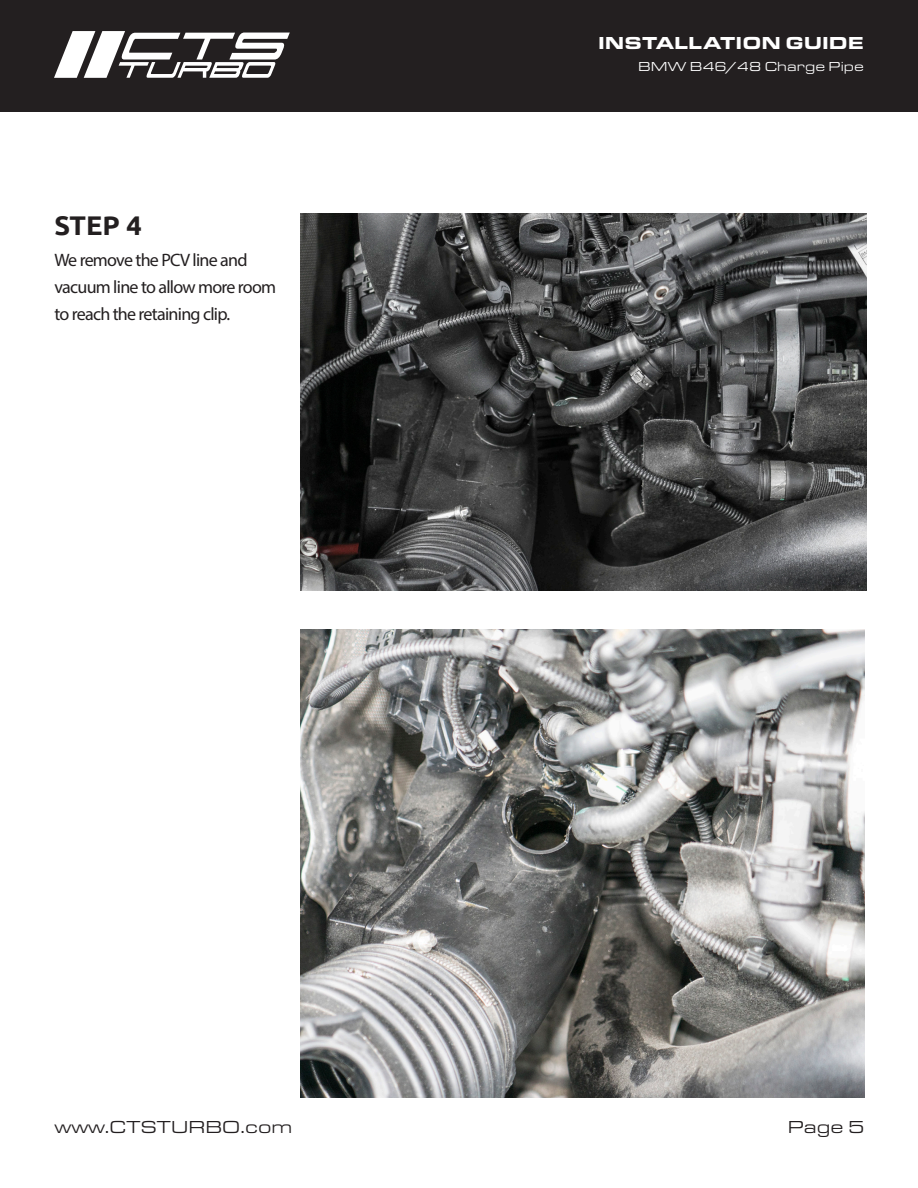
<style>
.page{position:relative;width:918px;height:1188px;background:#fff}
.page>*{position:absolute;margin:0;border:0;box-sizing:border-box;transform-origin:0 0}
.Ubuntu-Header{font:700 27px "Ubuntu";color:#231f20}
.Ubuntu-Text_Body{font:18px/27px "Myriad Pro";letter-spacing:-.04em;color:#231f20}
.t1{font:18px "Eurostile Ext";color:#231f20}
.t2{font:900 18px "Eurostile Ext";color:#fff}
.t3{font:13.5px "Eurostile Ext";color:#fff}
</style>
<div class="page">
<div style="left:1px;top:0;width:917px;height:112px;background:#231f20"></div>
<svg style="left:54px;top:31px;width:236px;height:47px"></svg>
<img style="left:300px;top:214px;width:566px;height:377px">
<img style="left:300px;top:629px;width:564px;height:468px">
<p class="t2" style="left:598px;top:29px;width:267px">INSTALLATION GUIDE</p>
<p class="Ubuntu-Header" style="left:54px;top:209px;width:89px">STEP 4</p>
<p class="Ubuntu-Text_Body" style="left:54px;top:246px;width:223px">We remove the PCV line and vacuum line to allow more room to reach the retaining clip.</p>
<p class="t3" style="left:638px;top:58px;width:227px">BMW B46/48 Charge Pipe</p>
<p class="t1" style="left:54px;top:1115px;width:240px">www.CTSTURBO.com</p>
<p class="t1" style="left:788px;top:1115px;width:78px">Page 5</p>
</div>
